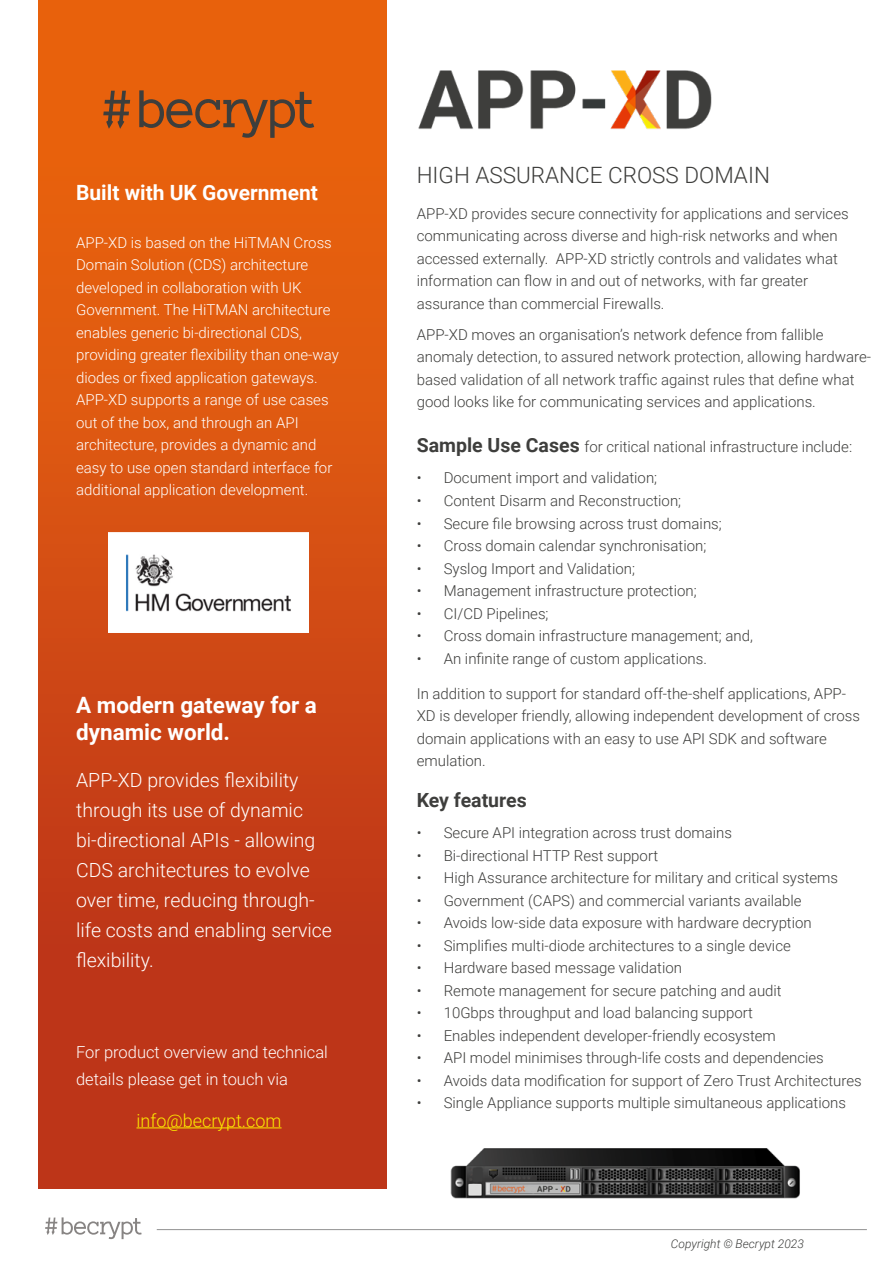
<style>
.page{position:relative;width:893px;height:1263px;background:#fff}
.page>*{position:absolute;margin:0;border:0;box-sizing:border-box;transform-origin:0 0}
.t1{font:700 22.5px/27px "Roboto";color:#fff}
.t2{font:300 22.5px "Roboto";color:#3e3e3c}
.t3{font:700 21px "Roboto";color:#fff}
.t4{font:300 19.5px/30px "Roboto";color:#fff}
.t5{font:700 19.5px "Roboto";color:#3e3e3c}
.t6{font:300 18px "Roboto";color:#fce900}
.t7{font:300 16.5px/27px "Roboto";color:#fff}
.t8{font:300 15px/22.5px "Roboto";color:#3e3e3c}
.t9{font:300 15px/22.5px "Roboto";color:#fff}
.t10{font:italic 300 12px "Roboto";color:#3d3e3c}
.s1{font-weight:700;font-size:19.5px}
</style>
<div class="page">
<hr style="left:157px;top:1229px;width:710px;height:1px;background:#929292">
<svg style="left:45px;top:1217px;width:97px;height:22px"></svg>
<div style="left:38px;top:0;width:349px;height:1188px;background:linear-gradient(to bottom,#ef690c,#b72f1b)"></div>
<svg style="left:103px;top:91px;width:27px;height:38px"></svg>
<svg style="left:139px;top:90px;width:175px;height:48px;background:#bc5818"></svg>
<img style="left:450px;top:1148px;width:350px;height:51px">
<hr style="left:136px;top:1127px;width:146px;height:1px;background:#fce900">
<img style="left:418px;top:70px;width:294px;height:59px">
<img style="left:109px;top:533px;width:200px;height:99px">
<h2 class="t3" style="left:76px;top:178px;width:243px">Built with UK Government</h2>
<p class="t9" style="left:76px;top:230px;width:264px">APP-XD is based on the HiTMAN Cross Domain Solution (CDS) architecture developed in collaboration with UK Government. The HiTMAN architecture enables generic bi-directional CDS, providing greater flexibility than one-way diodes or fixed application gateways.<br>APP-XD supports a range of use cases out of the box, and through an API architecture, provides a dynamic and easy to use open standard interface for additional application development.</p>
<h1 class="t1" style="left:76px;top:691px;width:242px">A modern gateway for a dynamic world.</h1>
<h3 class="t4" style="left:76px;top:764px;width:257px">APP-XD provides flexibility through its use of dynamic bi-directional APIs - allowing<br>CDS architectures to evolve over time, reducing through&shy;life costs and enabling service flexibility.</h3>
<p class="t7" style="left:76px;top:1038px;width:253px">For product overview and technical details please get in touch via</p>
<p class="t6" style="left:136px;top:1107px;width:147px">info@becrypt.com</p>
<h1 class="t2" style="left:417px;top:160px;width:355px">HIGH ASSURANCE CROSS DOMAIN</h1>
<p class="t8" style="left:417px;top:202px;width:433px">APP-XD provides secure connectivity for applications and services communicating across diverse and high-risk networks and when accessed externally. APP-XD strictly controls and validates what information can flow in and out of networks, with far greater assurance than commercial Firewalls.</p>
<p class="t8" style="left:417px;top:323px;width:456px">APP-XD moves an organisation’s network defence from fallible anomaly detection, to assured network protection, allowing hardware&shy;based validation of all network traffic against rules that define what good looks like for communicating services and applications.</p>
<p class="t8" style="left:417px;top:435px;width:437px"><span class="s1">Sample Use Cases</span> for critical national infrastructure include:</p>
<p class="t8" style="left:417px;top:466px;width:242px">• Document import and validation;</p>
<p class="t8" style="left:417px;top:489px;width:266px">• Content Disarm and Reconstruction;</p>
<p class="t8" style="left:417px;top:511px;width:307px">• Secure file browsing across trust domains;</p>
<p class="t8" style="left:417px;top:534px;width:291px">• Cross domain calendar synchronisation;</p>
<p class="t8" style="left:417px;top:556px;width:220px">• Syslog Import and Validation;</p>
<p class="t8" style="left:417px;top:579px;width:281px">• Management infrastructure protection;</p>
<p class="t8" style="left:417px;top:601px;width:133px">• CI/CD Pipelines;</p>
<p class="t8" style="left:417px;top:624px;width:338px">• Cross domain infrastructure management; and,</p>
<p class="t8" style="left:417px;top:646px;width:292px">• An infinite range of custom applications.</p>
<p class="t8" style="left:417px;top:682px;width:445px">In addition to support for standard off-the-shelf applications, APP-XD is developer friendly, allowing independent development of cross domain applications with an easy to use API SDK and software emulation.</p>
<h3 class="t5" style="left:417px;top:787px;width:111px">Key features</h3>
<p class="t8" style="left:417px;top:821px;width:317px">• Secure API integration across trust domains</p>
<p class="t8" style="left:417px;top:844px;width:243px">• Bi-directional HTTP Rest support</p>
<p class="t8" style="left:417px;top:866px;width:423px">• High Assurance architecture for military and critical systems</p>
<p class="t8" style="left:417px;top:889px;width:386px">• Government (CAPS) and commercial variants available</p>
<p class="t8" style="left:417px;top:911px;width:397px">• Avoids low-side data exposure with hardware decryption</p>
<p class="t8" style="left:417px;top:934px;width:376px">• Simplifies multi-diode architectures to a single device</p>
<p class="t8" style="left:417px;top:956px;width:267px">• Hardware based message validation</p>
<p class="t8" style="left:417px;top:979px;width:367px">• Remote management for secure patching and audit</p>
<p class="t8" style="left:417px;top:1001px;width:338px">• 10Gbps throughput and load balancing support</p>
<p class="t8" style="left:417px;top:1024px;width:361px">• Enables independent developer-friendly ecosystem</p>
<p class="t8" style="left:417px;top:1046px;width:409px">• API model minimises through-life costs and dependencies</p>
<p class="t8" style="left:417px;top:1069px;width:446px">• Avoids data modification for support of Zero Trust Architectures</p>
<p class="t8" style="left:417px;top:1091px;width:431px">• Single Appliance supports multiple simultaneous applications</p>
<p class="t10" style="left:671px;top:1235px;width:134px">Copyright © Becrypt 2023</p>
</div>
